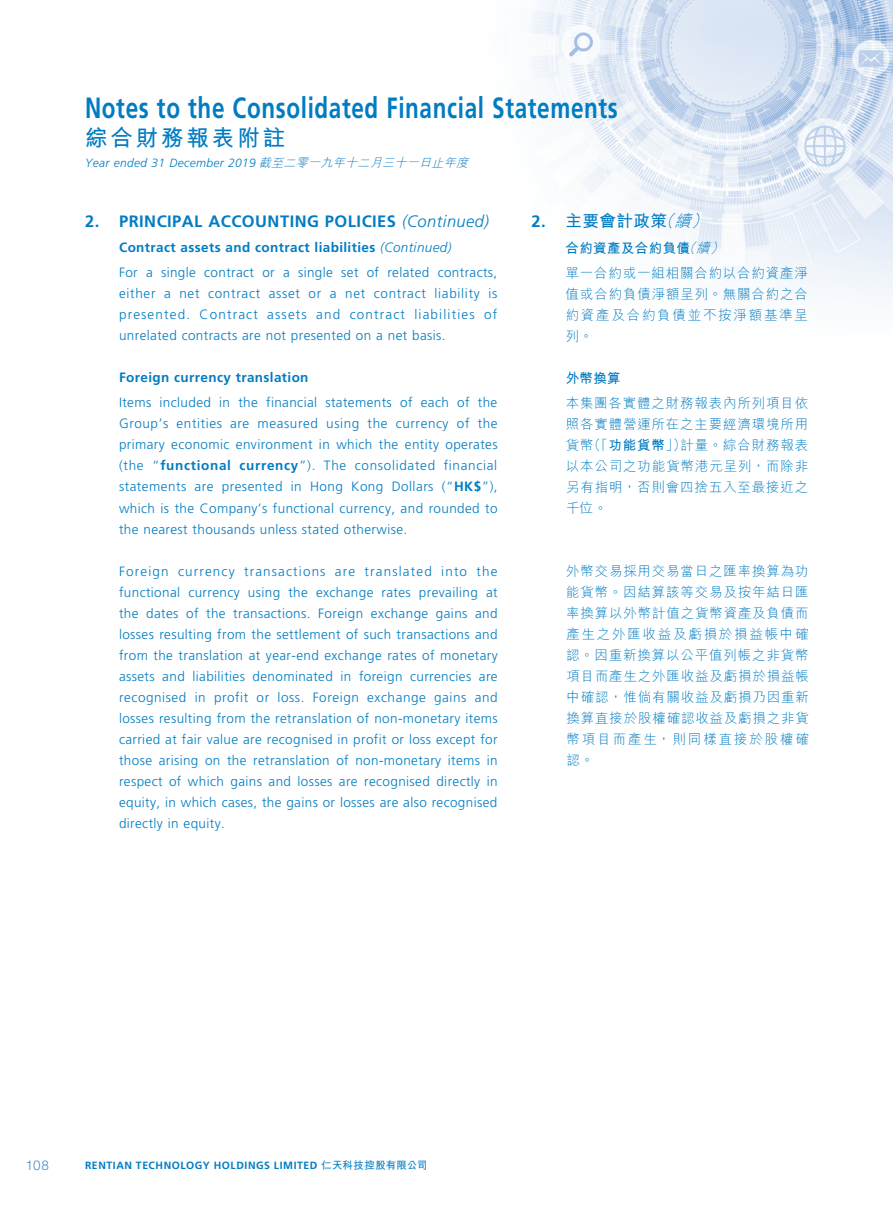
<style>
.page{position:relative;width:893px;height:1212px;background:#fff}
.page>*{position:absolute;margin:0;border:0;box-sizing:border-box;transform-origin:0 0}
.t1{font:700 29.25px "Frutiger";letter-spacing:.03em;color:#007cc2;scale:.77 1}
.t2{font:700 22.5px "M Hei HK";letter-spacing:.13em;color:#007cc2}
.t3{font:700 16.5px "Frutiger";letter-spacing:.03em;color:#007cc2}
.t4{font:700 16.5px "M Hei HK";letter-spacing:.03em;color:#007cc2}
.t5{font:300 13.5px/21px "Frutiger";letter-spacing:.03em;color:#007cc2;text-align:justify}
.t6{font:300 13.5px/21px "M Hei HK";letter-spacing:.06em;color:#007cc2;text-align:justify}
.t7{font:700 13.5px "Frutiger";letter-spacing:.03em;color:#007cc2}
.t8{font:700 13.5px "M Hei HK";color:#007cc2}
.t9{font:300 13.5px "Helvetica";color:#3f8dcb}
.t10{font:italic 300 12px "Frutiger";letter-spacing:.03em;color:#007cc2}
.t11{font:700 10.5px "Frutiger";letter-spacing:.05em;color:#007cc2}
.s1{font-family:"M Hei HK"}
.s2{font-weight:300;font-style:italic}
.s3{font-weight:700}
.s4{font-style:italic}
.s5{font-family:"Frutiger"}
</style>
<div class="page">
<img style="left:530px;top:0;width:363px;height:300px">
<h1 class="t1" style="left:85px;top:91px;width:694px">Notes to the Consolidated Financial Statements</h1>
<h2 class="t2" style="left:85px;top:121px;width:202px">綜合財務報表附註</h2>
<p class="t10" style="left:85px;top:156px;width:389px">Year ended 31 December 2019 <span class="s1">截至二零一九年十二月三十一日止年度</span></p>
<p class="t3" style="left:85px;top:211px;width:406px">2. PRINCIPAL ACCOUNTING POLICIES <span class="s2">(Continued)</span></p>
<p class="t5" style="left:119px;top:235px;width:380px;line-height:25.2px"><span class="s3">Contract assets and contract liabilities</span> <span class="s4">(Continued)<br></span>For a single contract or a single set of related contracts,</p>
<p class="t5" style="left:119px;top:283px;width:380px">either a net contract asset or a net contract liability is presented. Contract assets and contract liabilities of unrelated contracts are not presented on a net basis.</p>
<p class="t7" style="left:119px;top:370px;width:191px">Foreign currency translation</p>
<p class="t5" style="left:119px;top:392px;width:380px">Items included in the financial statements of each of the Group’s entities are measured using the currency of the primary economic environment in which the entity operates (the “<span class="s3">functional currency</span>”). The consolidated financial statements are presented in Hong Kong Dollars (“<span class="s3">HK$</span>”), which is the Company’s functional currency, and rounded to the nearest thousands unless stated otherwise.</p>
<p class="t5" style="left:119px;top:560px;width:380px">Foreign currency transactions are translated into the functional currency using the exchange rates prevailing at the dates of the transactions. Foreign exchange gains and losses resulting from the settlement of such transactions and from the translation at year-end exchange rates of monetary assets and liabilities denominated in foreign currencies are recognised in profit or loss. Foreign exchange gains and losses resulting from the retranslation of non-monetary items carried at fair value are recognised in profit or loss except for those arising on the retranslation of non-monetary items in respect of which gains and losses are recognised directly in equity, in which cases, the gains or losses are also recognised directly in equity.</p>
<p class="t4" style="left:531px;top:209px;width:184px"><span class="s5">2.</span> 主要會計政策<span class="s2">（續）</span></p>
<p class="t6" style="left:566px;top:235px;width:244px;line-height:25.2px"><span class="s3">合約資產及合約負債</span><span class="s4">（續）<br></span>單一合約或一組相關合約以合約資產淨</p>
<p class="t6" style="left:566px;top:283px;width:244px">值或合約負債淨額呈列。無關合約之合約資產及合約負債並不按淨額基準呈列。</p>
<p class="t8" style="left:566px;top:368px;width:57px">外幣換算</p>
<p class="t6" style="left:566px;top:392px;width:244px">本集團各實體之財務報表內所列項目依照各實體營運所在之主要經濟環境所用貨幣（「<span class="s3">功能貨幣</span>」）計量。綜合財務報表以本公司之功能貨幣港元呈列，而除非另有指明，否則會四捨五入至最接近之千位。</p>
<p class="t6" style="left:566px;top:560px;width:244px">外幣交易採用交易當日之匯率換算為功能貨幣。因結算該等交易及按年結日匯率換算以外幣計值之貨幣資產及負債而產生之外匯收益及虧損於損益帳中確認。因重新換算以公平值列帳之非貨幣項目而產生之外匯收益及虧損於損益帳中確認，惟倘有關收益及虧損乃因重新換算直接於股權確認收益及虧損之非貨幣項目而產生，則同樣直接於股權確認。</p>
<p class="t9" style="left:26px;top:1156px;width:25px">108</p>
<p class="t11" style="left:85px;top:1159px;width:344px">RENTIAN TECHNOLOGY HOLDINGS LIMITED <span class="s1">仁天科技控股有限公司</span></p>
</div>
